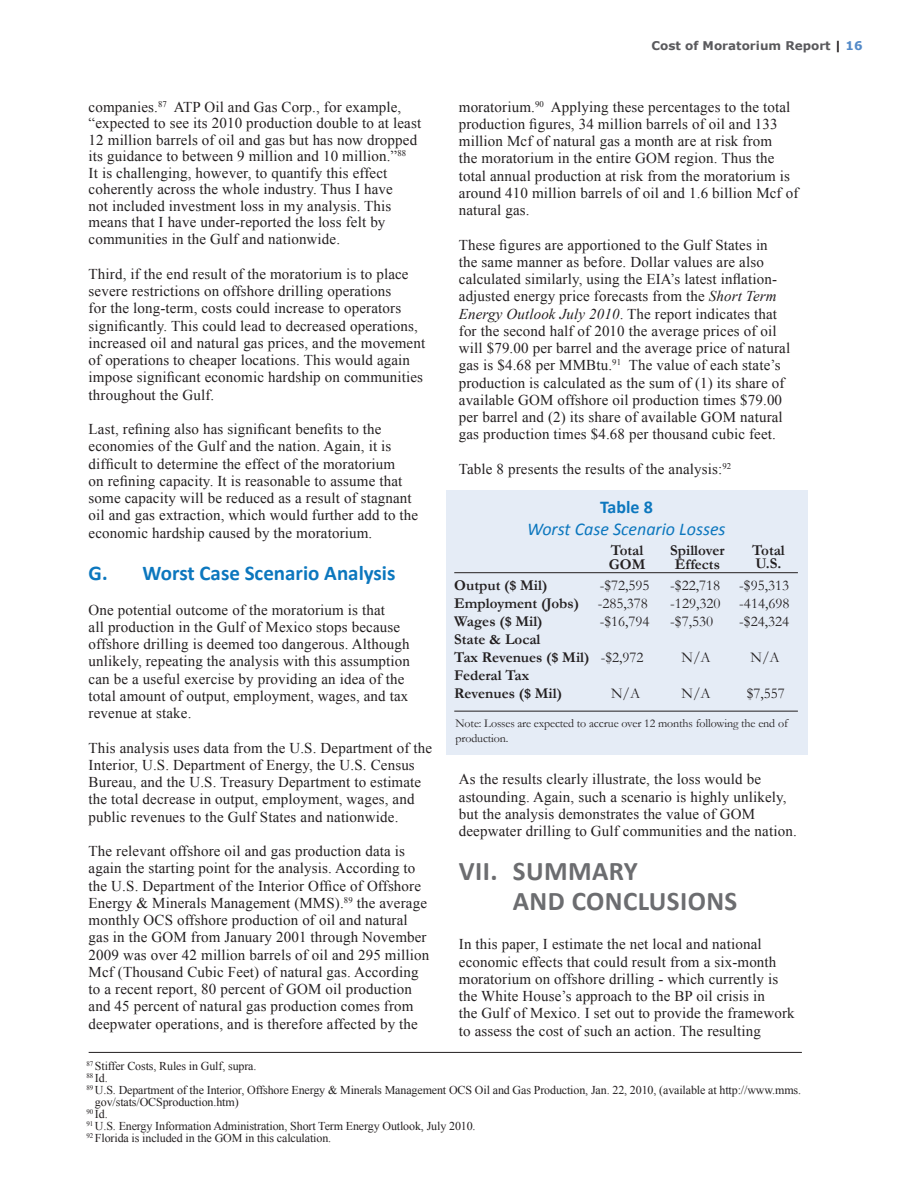
<style>
.page{position:relative;width:918px;height:1188px;background:#fff}
.page>*{position:absolute;margin:0;border:0;box-sizing:border-box;transform-origin:0 0}
.section_head{font:700 27px/30px "Calibri";letter-spacing:.015em;color:#6c6d70}
.subject_hed{font:700 21px "Calibri";color:#0c77be}
.subject_hed-2{font:italic 18px "Calibri";color:#0c77be}
.subject_hed-3{font:700 18px "Calibri";color:#0c77be}
.t1{font:15px/17.2px "Times New Roman";letter-spacing:.01em;color:#231f20}
.text{font:700 15px/13.5px "Garamond";color:#231f20}
.text-2{font:15px "Garamond";color:#231f20}
.text-3{font:12px/12px "Times New Roman";letter-spacing:-.01em;color:#231f20}
.text-4{font:12px/14.4px "Garamond";letter-spacing:-.01em;color:#231f20}
.t2{font:700 12px "Verdana";color:#5a5a5d}
.s1{color:#231f20}
.s2{color:#538ac8}
.s3{font-style:italic}
.s4{font-weight:400}
</style>
<div class="page">
<hr style="left:89px;top:1052px;width:713px;height:1px;background:#231f20">
<div style="left:446px;top:490px;width:362px;height:265px;background:#e5ecf6"></div>
<hr style="left:454px;top:572px;width:344px;height:1px;background:#231f20">
<hr style="left:454px;top:711px;width:344px;height:1px;background:#231f20">
<p class="t1" style="left:89px;top:98px;width:334px;line-height:16.6px">companies.<sup>87</sup> ATP Oil and Gas Corp., for example, “expected to see its 2010 production double to at least 12 million barrels of oil and gas but has now dropped its guidance to between 9 million and 10 million.”<sup>88<br></sup>It is challenging, however, to quantify this effect coherently across the whole industry. Thus I have<br>not included investment loss in my analysis. This means that I have under-reported the loss felt by communities in the Gulf and nationwide.</p>
<p class="t1" style="left:89px;top:265px;width:338px">Third, if the end result of the moratorium is to place severe restrictions on offshore drilling operations<br>for the long-term, costs could increase to operators significantly. This could lead to decreased operations, increased oil and natural gas prices, and the movement of operations to cheaper locations. This would again impose significant economic hardship on communities throughout the Gulf.</p>
<p class="t1" style="left:89px;top:420px;width:331px">Last, refining also has significant benefits to the economies of the Gulf and the nation. Again, it is difficult to determine the effect of the moratorium<br>on refining capacity. It is reasonable to assume that some capacity will be reduced as a result of stagnant oil and gas extraction, which would further add to the economic hardship caused by the moratorium.</p>
<p class="subject_hed" style="left:89px;top:560px;width:308px">G. Worst Case Scenario Analysis</p>
<p class="t1" style="left:89px;top:601px;width:323px">One potential outcome of the moratorium is that<br>all production in the Gulf of Mexico stops because offshore drilling is deemed too dangerous. Although unlikely, repeating the analysis with this assumption can be a useful exercise by providing an idea of the total amount of output, employment, wages, and tax revenue at stake.</p>
<p class="t1" style="left:89px;top:739px;width:345px">This analysis uses data from the U.S. Department of the Interior, U.S. Department of Energy, the U.S. Census Bureau, and the U.S. Treasury Department to estimate the total decrease in output, employment, wages, and public revenues to the Gulf States and nationwide.</p>
<p class="t1" style="left:89px;top:842px;width:342px">The relevant offshore oil and gas production data is again the starting point for the analysis. According to the U.S. Department of the Interior Office of Offshore Energy &amp; Minerals Management (MMS).<sup>89</sup> the average monthly OCS offshore production of oil and natural gas in the GOM from January 2001 through November 2009 was over 42 million barrels of oil and 295 million Mcf (Thousand Cubic Feet) of natural gas. According to a recent report, 80 percent of GOM oil production and 45 percent of natural gas production comes from deepwater operations, and is therefore affected by the</p>
<p class="t2" style="left:652px;top:38px;width:212px">Cost of Moratorium Report <span class="s1">|</span> <span class="s2">16</span></p>
<p class="t1" style="left:459px;top:98px;width:341px">moratorium.<sup>90</sup> Applying these percentages to the total production figures, 34 million barrels of oil and 133 million Mcf of natural gas a month are at risk from<br>the moratorium in the entire GOM region. Thus the total annual production at risk from the moratorium is around 410 million barrels of oil and 1.6 billion Mcf of natural gas.</p>
<p class="t1" style="left:459px;top:236px;width:333px">These figures are apportioned to the Gulf States in the same manner as before. Dollar values are also calculated similarly, using the EIA’s latest inflation&shy;adjusted energy price forecasts from the <span class="s3">Short Term Energy Outlook July 2010</span>. The report indicates that for the second half of 2010 the average prices of oil will $79.00 per barrel and the average price of natural gas is $4.68 per MMBtu.<sup>91</sup> The value of each state’s production is calculated as the sum of (1) its share of available GOM offshore oil production times $79.00 per barrel and (2) its share of available GOM natural gas production times $4.68 per thousand cubic feet.</p>
<p class="t1" style="left:459px;top:460px;width:274px">Table 8 presents the results of the analysis:<sup>92</sup></p>
<p class="subject_hed-3" style="left:600px;top:496px;width:54px">Table 8</p>
<p class="subject_hed-2" style="left:527px;top:517px;width:200px">Worst Case Scenario Losses</p>
<p class="text" style="left:609px;top:544px;width:38px">Total<br>GOM</p>
<p class="text" style="left:670px;top:544px;width:56px;text-align:center">Spillover<br>Effects</p>
<p class="text" style="left:752px;top:544px;width:34px">Total<br>U.S.</p>
<p class="text" style="left:454px;top:578px;width:95px">Output ($ Mil)</p>
<p class="text-2" style="left:600px;top:575px;width:51px">-$72,595</p>
<p class="text-2" style="left:670px;top:575px;width:51px">-$22,718</p>
<p class="text-2" style="left:739px;top:575px;width:51px">-$95,313</p>
<p class="text" style="left:454px;top:596px;width:195px">Employment (Jobs) <span class="s4">-285,378</span></p>
<p class="text-2" style="left:670px;top:593px;width:52px">-129,320</p>
<p class="text-2" style="left:739px;top:593px;width:52px">-414,698</p>
<p class="text" style="left:454px;top:614px;width:90px">Wages ($ Mil)</p>
<p class="text-2" style="left:600px;top:611px;width:51px">-$16,794</p>
<p class="text-2" style="left:670px;top:611px;width:44px">-$7,530</p>
<p class="text-2" style="left:739px;top:611px;width:51px">-$24,324</p>
<p class="text" style="left:454px;top:630px;width:191px;line-height:18px">State &amp; Local<br>Tax Revenues ($ Mil) <span class="s4">-$2,972</span></p>
<p class="text-2" style="left:682px;top:647px;width:31px">N/A</p>
<p class="text-2" style="left:751px;top:647px;width:31px">N/A</p>
<p class="text" style="left:454px;top:666px;width:109px;line-height:18px">Federal Tax<br>Revenues ($ Mil)</p>
<p class="text-2" style="left:611px;top:683px;width:31px">N/A</p>
<p class="text-2" style="left:682px;top:683px;width:31px">N/A</p>
<p class="text-2" style="left:747px;top:683px;width:40px">$7,557</p>
<p class="text-4" style="left:456px;top:716px;width:334px">Note: Losses are expected to accrue over 12 months following the end of production.</p>
<p class="t1" style="left:459px;top:771px;width:339px">As the results clearly illustrate, the loss would be astounding. Again, such a scenario is highly unlikely, but the analysis demonstrates the value of GOM deepwater drilling to Gulf communities and the nation.</p>
<p class="section_head" style="left:513px;top:855px;width:226px;text-indent:-54px">VII. SUMMARY<br>AND CONCLUSIONS</p>
<p class="t1" style="left:459px;top:935px;width:337px">In this paper, I estimate the net local and national economic effects that could result from a six-month moratorium on offshore drilling - which currently is the White House’s approach to the BP oil crisis in<br>the Gulf of Mexico. I set out to provide the framework to assess the cost of such an action. The resulting</p>
<p class="text-3" style="left:86px;top:1060px;width:172px"><sup>87</sup> Stiffer Costs, Rules in Gulf, supra.</p>
<p class="text-3" style="left:86px;top:1072px;width:23px"><sup>88</sup> Id.</p>
<p class="text-3" style="left:95px;top:1084px;width:708px;text-indent:-9px"><sup>89</sup> U.S. Department of the Interior, Offshore Energy &amp; Minerals Management OCS Oil and Gas Production, Jan. 22, 2010, (available at http://www.mms. gov/stats/OCSproduction.htm)</p>
<p class="text-3" style="left:86px;top:1108px;width:23px"><sup>90</sup> Id.</p>
<p class="text-3" style="left:86px;top:1120px;width:391px"><sup>91</sup> U.S. Energy Information Administration, Short Term Energy Outlook, July 2010.</p>
<p class="text-3" style="left:86px;top:1132px;width:246px"><sup>92</sup> Florida is included in the GOM in this calculation.</p>
</div>
